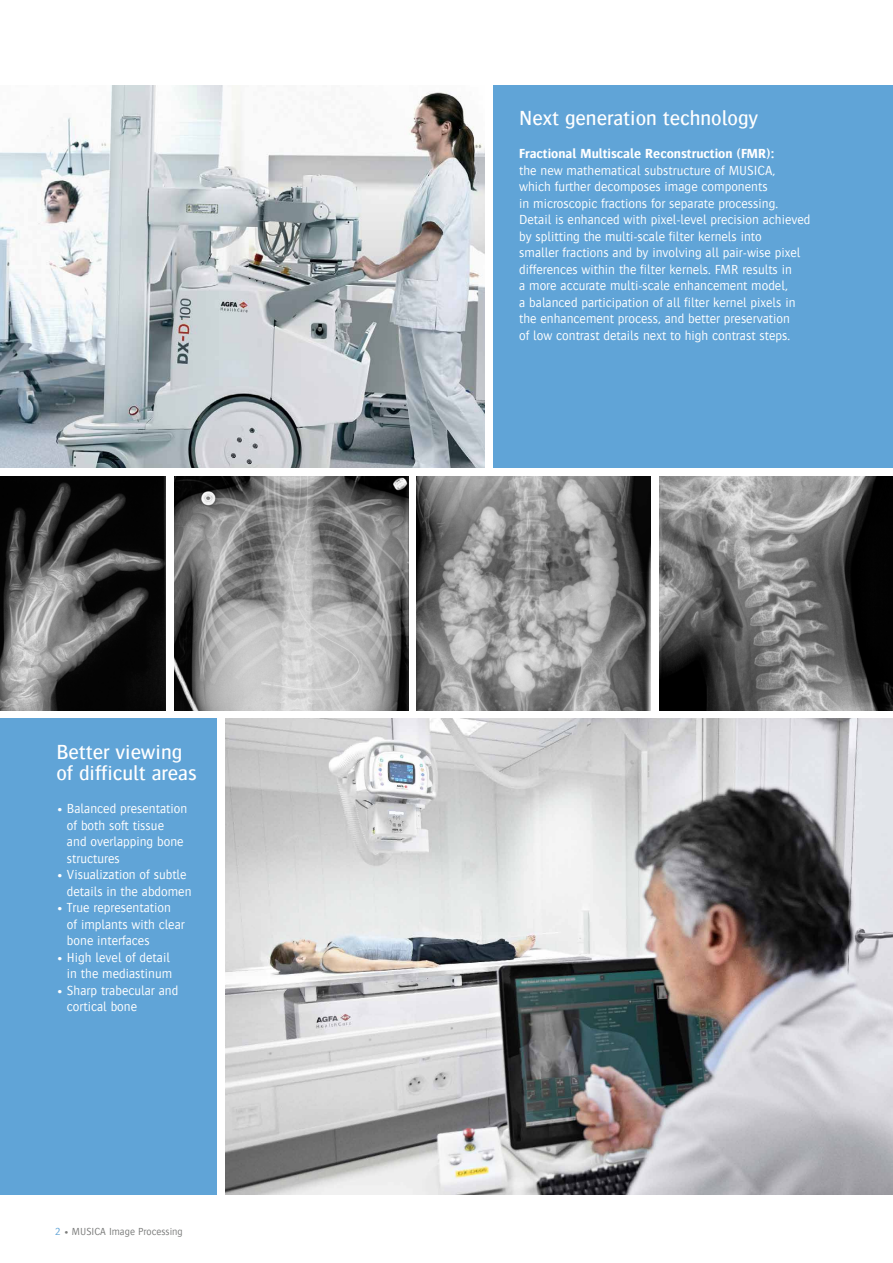
<style>
.page{position:relative;width:893px;height:1263px;background:#fff}
.page>*{position:absolute;margin:0;border:0;box-sizing:border-box;transform-origin:0 0}
.t1{font:500 21px/21px "Bosis For Agfa";color:#fff}
.t2{font:300 13.5px/16.5px "Bosis For Agfa";color:#fff}
.t3{font:700 13.5px "Bosis For Agfa";color:#fff}
.t4{font:300 10.5px "Bosis For Agfa";color:#7a7b7a}
.s1{color:#60a4d7}
</style>
<div class="page">
<img style="left:225px;top:719px;width:668px;height:476px">
<div style="left:493px;top:85px;width:400px;height:383px;background:#60a4d7"></div>
<div style="left:0;top:719px;width:217px;height:476px;background:#60a4d7"></div>
<img style="left:659px;top:476px;width:234px;height:234px">
<img style="left:417px;top:476px;width:234px;height:234px">
<img style="left:174px;top:476px;width:234px;height:234px">
<img style="left:0;top:476px;width:166px;height:234px">
<img style="left:0;top:85px;width:485px;height:383px">
<h1 class="t1" style="left:56px;top:742px;width:142px">Better viewing of difficult areas</h1>
<p class="t2" style="left:67px;top:800px;width:122px;text-indent:-11px">• Balanced presentation of both soft tissue<br>and overlapping bone structures</p>
<p class="t2" style="left:67px;top:866px;width:126px;text-indent:-11px">• Visualization of subtle details in the abdomen</p>
<p class="t2" style="left:67px;top:899px;width:119px;text-indent:-11px">• True representation<br>of implants with clear bone interfaces</p>
<p class="t2" style="left:56px;top:949px;width:117px;text-align:right">• High level of detail in the mediastinum</p>
<p class="t2" style="left:67px;top:982px;width:113px;text-indent:-11px">• Sharp trabecular and cortical bone</p>
<p class="t4" style="left:55px;top:1226px;width:129px"><span class="s1">2</span> • MUSICA Image Processing</p>
<h1 class="t1" style="left:519px;top:108px;width:241px">Next generation technology</h1>
<p class="t3" style="left:519px;top:146px;width:258px">Fractional Multiscale Reconstruction (FMR):</p>
<p class="t2" style="left:519px;top:162px;width:293px">the new mathematical substructure of MUSICA,<br>which further decomposes image components<br>in microscopic fractions for separate processing.<br>Detail is enhanced with pixel-level precision achieved by splitting the multi-scale filter kernels into<br>smaller fractions and by involving all pair-wise pixel differences within the filter kernels. FMR results in<br>a more accurate multi-scale enhancement model,<br>a balanced participation of all filter kernel pixels in the enhancement process, and better preservation<br>of low contrast details next to high contrast steps.</p>
</div>
